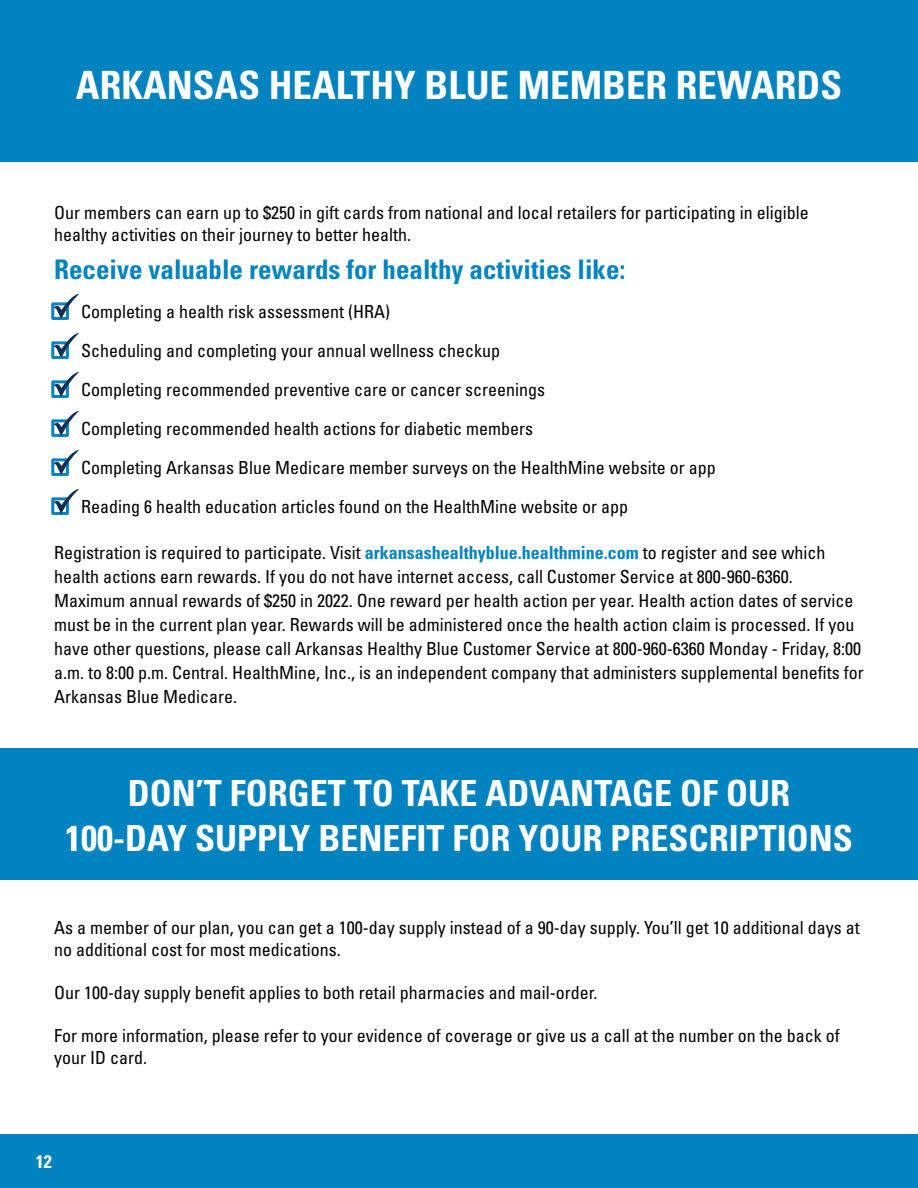
<style>
.page{position:relative;width:918px;height:1188px;background:#fff}
.page>*{position:absolute;margin:0;border:0;box-sizing:border-box;transform-origin:0 0}
.t1{font:700 condensed 39px "Univers";color:#fff}
.t2{font:700 condensed 36px/45px "Univers";color:#fff;text-align:center}
.t3{font:700 condensed 27px "Univers";color:#0083bf}
.t4{font:condensed 18px/24px "Univers";color:#000}
.t5{font:700 condensed 18px "Univers";color:#fff}
.s1{font-weight:700;color:#0083bf}
</style>
<div class="page">
<div style="left:0;top:1134px;width:918px;height:54px;background:#0083bf"></div>
<div style="left:0;top:0;width:918px;height:162px;background:#0083bf"></div>
<div style="left:51px;top:302px;width:18px;height:18px;border:3px solid #0083bf"></div>
<svg style="left:54px;top:294px;width:25px;height:25px"></svg>
<div style="left:51px;top:341px;width:18px;height:18px;border:3px solid #0083bf"></div>
<svg style="left:54px;top:333px;width:25px;height:25px"></svg>
<div style="left:51px;top:380px;width:18px;height:18px;border:3px solid #0083bf"></div>
<svg style="left:54px;top:372px;width:25px;height:25px"></svg>
<div style="left:51px;top:419px;width:18px;height:18px;border:3px solid #0083bf"></div>
<svg style="left:54px;top:411px;width:25px;height:25px"></svg>
<div style="left:51px;top:458px;width:18px;height:18px;border:3px solid #0083bf"></div>
<svg style="left:54px;top:450px;width:25px;height:25px"></svg>
<div style="left:51px;top:497px;width:18px;height:18px;border:3px solid #0083bf"></div>
<svg style="left:54px;top:489px;width:25px;height:25px"></svg>
<div style="left:0;top:749px;width:918px;height:131px;background:#0083bf"></div>
<h2 class="t1" style="left:76px;top:61px;width:768px">ARKANSAS HEALTHY BLUE MEMBER REWARDS</h2>
<p class="t4" style="left:54px;top:201px;width:756px;line-height:22.5px">Our members can earn up to $250 in gift cards from national and local retailers for participating in eligible healthy activities on their journey to better health.</p>
<h3 class="t3" style="left:54px;top:253px;width:573px">Receive valuable rewards for healthy activities like:</h3>
<p class="t4" style="left:81px;top:299px;width:310px">Completing a health risk assessment (HRA)</p>
<p class="t4" style="left:81px;top:338px;width:420px">Scheduling and completing your annual wellness checkup</p>
<p class="t4" style="left:81px;top:377px;width:465px">Completing recommended preventive care or cancer screenings</p>
<p class="t4" style="left:81px;top:416px;width:453px">Completing recommended health actions for diabetic members</p>
<p class="t4" style="left:81px;top:455px;width:636px">Completing Arkansas Blue Medicare member surveys on the HealthMine website or app</p>
<p class="t4" style="left:81px;top:494px;width:548px">Reading 6 health education articles found on the HealthMine website or app</p>
<p class="t4" style="left:54px;top:541px;width:811px">Registration is required to participate. Visit <span class="s1">arkansashealthyblue.healthmine.com</span> to register and see which health actions earn rewards. If you do not have internet access, call Customer Service at 800-960-6360.<br>Maximum annual rewards of $250 in 2022. One reward per health action per year. Health action dates of service must be in the current plan year. Rewards will be administered once the health action claim is processed. If you have other questions, please call Arkansas Healthy Blue Customer Service at 800-960-6360 Monday - Friday, 8:00 a.m. to 8:00 p.m. Central. HealthMine, Inc., is an independent company that administers supplemental benefts for Arkansas Blue Medicare.</p>
<h2 class="t2" style="left:65px;top:771px;width:789px">DON’T FORGET TO TAKE ADVANTAGE OF OUR<br>100-DAY SUPPLY BENEFIT FOR YOUR PRESCRIPTIONS</h2>
<p class="t4" style="left:54px;top:917px;width:807px;line-height:21.6px">As a member of our plan, you can get a 100-day supply instead of a 90-day supply. You’ll get 10 additional days at no additional cost for most medications.</p>
<p class="t4" style="left:54px;top:981px;width:545px">Our 100-day supply beneft applies to both retail pharmacies and mail-order.</p>
<p class="t4" style="left:54px;top:1025px;width:787px;line-height:21.6px">For more information, please refer to your evidence of coverage or give us a call at the number on the back of your ID card.</p>
<p class="t5" style="left:36px;top:1151px;width:17px">12</p>
</div>
